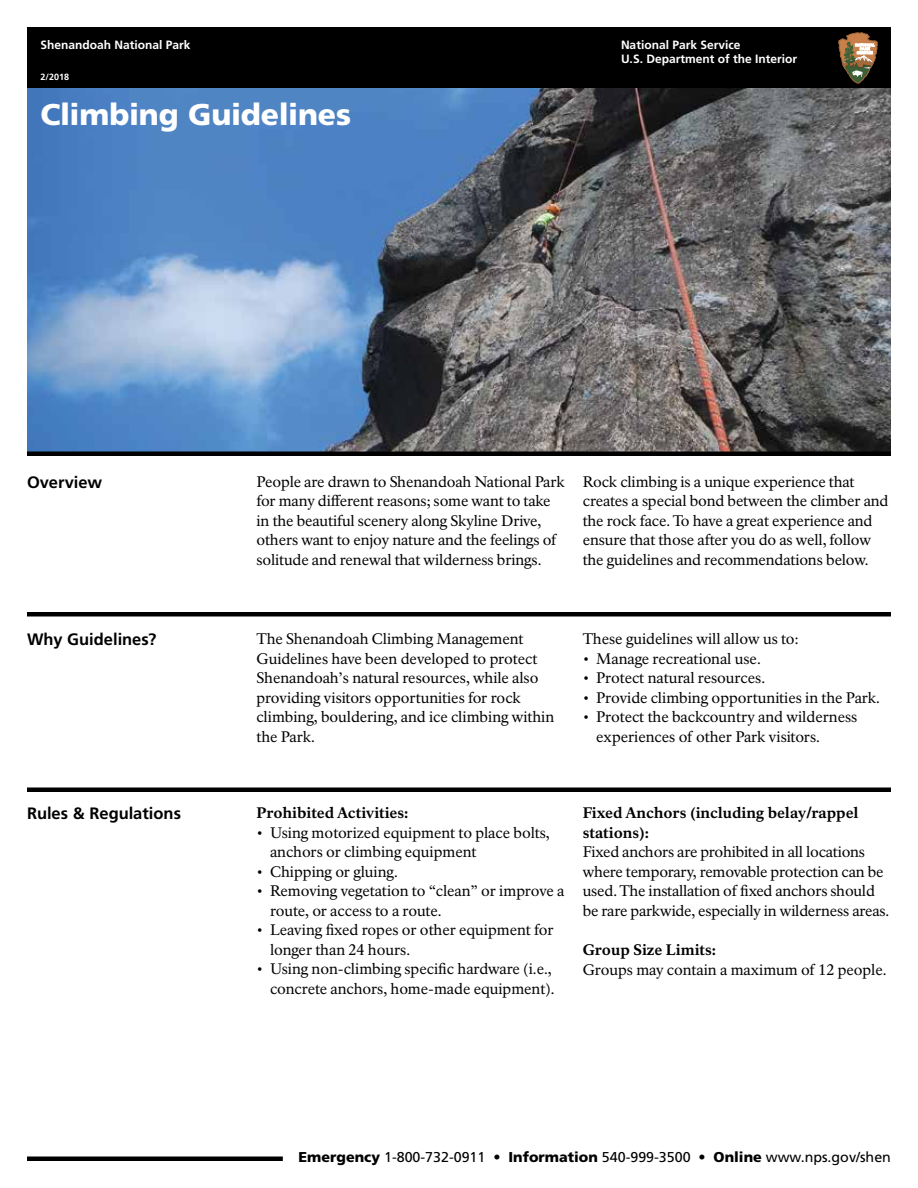
<style>
.page{position:relative;width:918px;height:1188px;background:#fff}
.page>*{position:absolute;margin:0;border:0;box-sizing:border-box;transform-origin:0 0}
.Title{font:900 30px "Frutiger LT Std";letter-spacing:-.01em;color:#fff}
.Main_Head_______11_1{font:700 16.5px "Frutiger LT Std";color:#000}
.Main_Text________10{font:15px/19.5px "NPS Rawlinson OT";letter-spacing:-.01em;color:#000}
.Main_Text________10-2{font:800 15px/19.5px "NPS Rawlinson OT";color:#000}
.P_1_Footer{font:14.25px "Frutiger LT Std";color:#000}
.t1{font:700 12px/14.4px "Frutiger LT Std";color:#fff}
.t2{font:700 9px "Frutiger LT Std";color:#fff}
.s1{font-weight:900}
</style>
<div class="page">
<img style="left:27px;top:88px;width:864px;height:364px">
<hr style="left:27px;top:612px;width:864px;height:4px;background:#000">
<hr style="left:27px;top:788px;width:864px;height:4px;background:#000">
<hr style="left:27px;top:452px;width:864px;height:4px;background:#000">
<div style="left:27px;top:27px;width:864px;height:61px;background:#000"></div>
<svg style="left:838px;top:32px;width:40px;height:52px"></svg>
<div style="left:27px;top:1156px;width:256px;height:5px;background:#000"></div>
<p class="t1" style="left:40px;top:37px;width:152px">Shenandoah National Park</p>
<p class="t1" style="left:621px;top:37px;width:178px">National Park Service<br>U.S. Department of the Interior</p>
<p class="t2" style="left:40px;top:72px;width:30px">2/2018</p>
<h1 class="Title" style="left:40px;top:96px;width:312px">Climbing Guidelines</h1>
<h2 class="Main_Head_______11_1" style="left:27px;top:472px;width:77px">Overview</h2>
<p class="Main_Text________10" style="left:256px;top:472px;width:310px">People are drawn to Shenandoah National Park for many different reasons; some want to take in the beautiful scenery along Skyline Drive, others want to enjoy nature and the feelings of solitude and renewal that wilderness brings.</p>
<p class="Main_Text________10" style="left:583px;top:472px;width:307px">Rock climbing is a unique experience that creates a special bond between the climber and the rock face. To have a great experience and ensure that those after you do as well, follow the guidelines and recommendations below.</p>
<h2 class="Main_Head_______11_1" style="left:27px;top:630px;width:131px">Why Guidelines?</h2>
<p class="Main_Text________10" style="left:256px;top:629px;width:299px">The Shenandoah Climbing Management Guidelines have been developed to protect Shenandoah’s natural resources, while also providing visitors opportunities for rock climbing, bouldering, and ice climbing within the Park.</p>
<p class="Main_Text________10" style="left:583px;top:629px;width:217px">These guidelines will allow us to:</p>
<p class="Main_Text________10" style="left:583px;top:649px;width:180px">• Manage recreational use.</p>
<p class="Main_Text________10" style="left:583px;top:668px;width:184px">• Protect natural resources.</p>
<p class="Main_Text________10" style="left:583px;top:688px;width:299px">• Provide climbing opportunities in the Park.</p>
<p class="Main_Text________10" style="left:596px;top:707px;width:263px;text-indent:-14px">• Protect the backcountry and wilderness experiences of other Park visitors.</p>
<h2 class="Main_Head_______11_1" style="left:27px;top:804px;width:156px">Rules &amp; Regulations</h2>
<p class="Main_Text________10-2" style="left:256px;top:804px;width:154px">Prohibited Activities:</p>
<p class="Main_Text________10" style="left:270px;top:823px;width:281px;text-indent:-14px">• Using motorized equipment to place bolts, anchors or climbing equipment</p>
<p class="Main_Text________10" style="left:256px;top:862px;width:143px">• Chipping or gluing.</p>
<p class="Main_Text________10" style="left:270px;top:881px;width:296px;text-indent:-14px">• Removing vegetation to “clean” or improve a route, or access to a route.</p>
<p class="Main_Text________10" style="left:270px;top:920px;width:285px;text-indent:-14px">• Leaving fixed ropes or other equipment for longer than 24 hours.</p>
<p class="Main_Text________10" style="left:256px;top:959px;width:300px;text-align:right">• Using non-climbing specific hardware (i.e., concrete anchors, home-made equipment).</p>
<p class="Main_Text________10-2" style="left:583px;top:804px;width:277px">Fixed Anchors (including belay/rappel stations):</p>
<p class="Main_Text________10" style="left:583px;top:842px;width:308px">Fixed anchors are prohibited in all locations where temporary, removable protection can be used. The installation of fixed anchors should be rare parkwide, especially in wilderness areas.</p>
<p class="Main_Text________10-2" style="left:583px;top:940px;width:135px">Group Size Limits:</p>
<p class="Main_Text________10" style="left:583px;top:960px;width:305px">Groups may contain a maximum of 12 people.</p>
<p class="P_1_Footer" style="left:299px;top:1149px;width:594px"><span class="s1">Emergency</span> 1-800-732-0911 • <span class="s1">Information</span> 540-999-3500 • <span class="s1">Online</span> www.nps.gov/shen</p>
</div>
